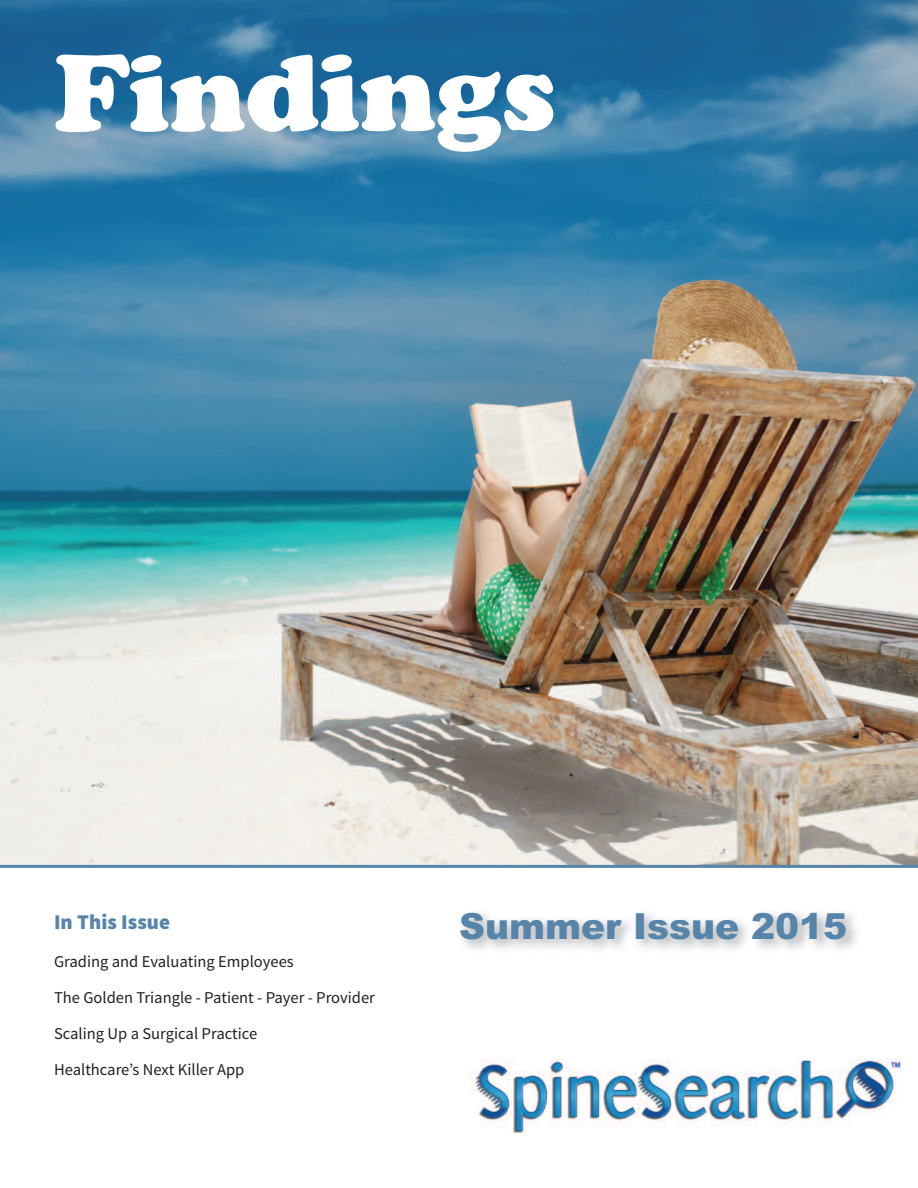
<style>
.page{position:relative;width:918px;height:1188px;background:#fff}
.page>*{position:absolute;margin:0;border:0;box-sizing:border-box;transform-origin:0 0}
.t1{font:108px "Cooper Black Std";color:#fff}
.t2{font:900 36px "Arial";color:#5784a9}
.t3{font:900 21px "Source Sans Pro";color:#5784a9}
.t4{font:16.5px/36px "Source Sans Pro";color:#231f20}
</style>
<div class="page">
<img style="left:470px;top:1059px;width:432px;height:75px">
<img style="left:0;top:0;width:918px;height:865px">
<hr style="left:0;top:865px;width:918px;height:3px;background:#5784a9">
<h1 class="t1" style="left:54px;top:55px;width:504px">Findings</h1>
<p class="t3" style="left:54px;top:914px;width:118px">In This Issue</p>
<p class="t4" style="left:54px;top:944px;width:323px">Grading and Evaluating Employees<br>The Golden Triangle - Patient - Payer - Provider Scaling Up a Surgical Practice<br>Healthcare’s Next Killer App</p>
<h2 class="t2" style="left:459px;top:906px;width:390px">Summer Issue 2015</h2>
</div>
